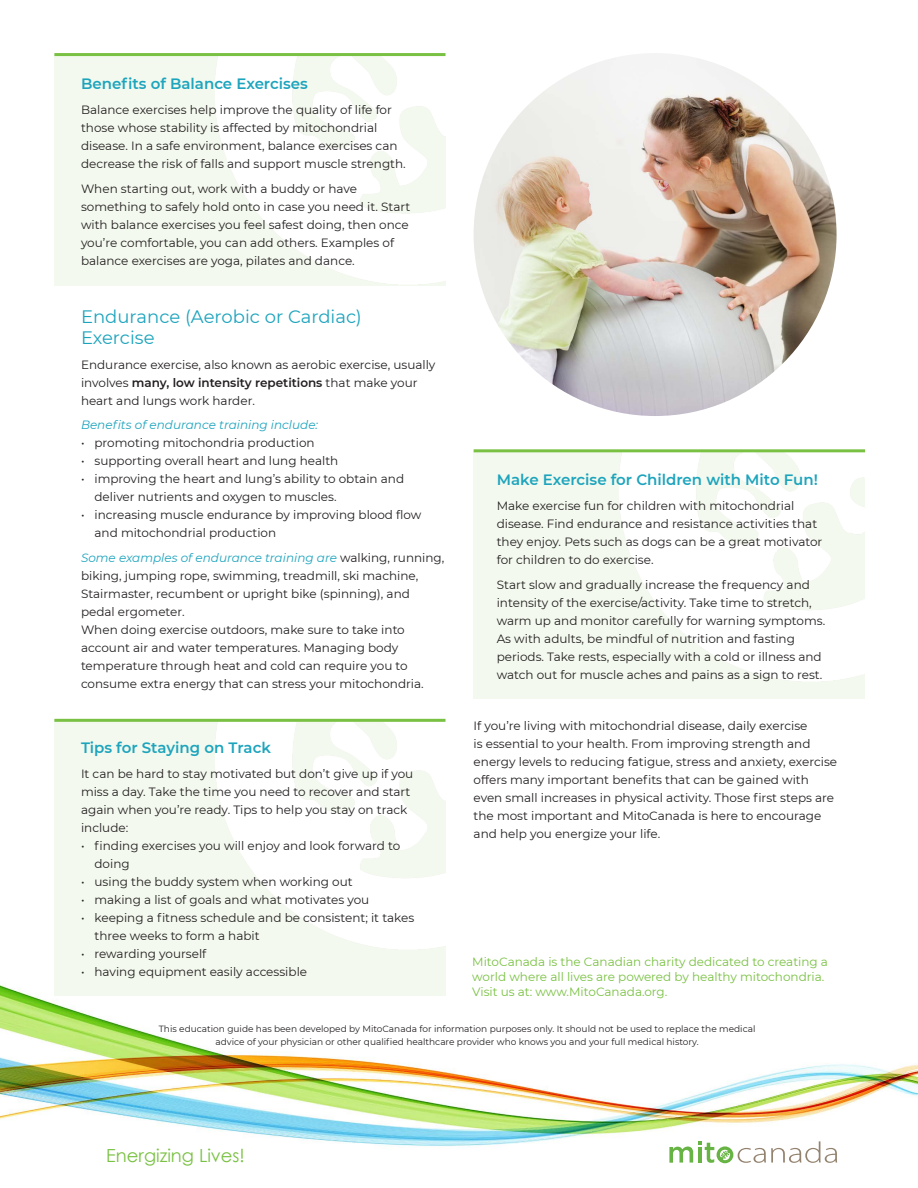
<style>
.page{position:relative;width:918px;height:1188px;background:#fff}
.page>*{position:absolute;margin:0;border:0;box-sizing:border-box;transform-origin:0 0}
.t1{font:18px/21px "Montserrat";color:#1da4bd}
.t2{font:18px "Century Gothic";color:#79c142}
.t3{font:600 15px "Montserrat";color:#1da4bd}
.t4{font:12px/18px "Montserrat";color:#231f20}
.t5{font:12px/15px "Montserrat";color:#79c142}
.t6{font:italic 12px "Montserrat";color:#1da4bd}
.t7{font:9px/13.5px "Montserrat";color:#231f20;text-align:center}
.s1{font-weight:600}
.s2{font-style:italic;color:#1da4bd}
</style>
<div class="page">
<img style="left:0;top:985px;width:918px;height:161px">
<svg style="left:669px;top:1141px;width:168px;height:22px"></svg>
<div style="left:54px;top:56px;width:392px;height:229px;background:#f3f9ee"></div>
<img style="left:215px;top:56px;width:231px;height:228px">
<hr style="left:54px;top:53px;width:392px;height:3px;background:#79c142">
<div style="left:474px;top:452px;width:391px;height:247px;background:#f3f9ee"></div>
<img style="left:618px;top:452px;width:247px;height:229px">
<hr style="left:474px;top:449px;width:391px;height:3px;background:#79c142">
<div style="left:54px;top:720px;width:392px;height:276px;background:#f3f9ee"></div>
<img style="left:215px;top:722px;width:231px;height:227px">
<hr style="left:54px;top:719px;width:392px;height:3px;background:#79c142">
<img style="left:474px;top:53px;width:363px;height:363px;border-radius:181px">
<p class="t3" style="left:81px;top:73px;width:228px">Benefits of Balance Exercises</p>
<p class="t4" style="left:81px;top:100px;width:326px">Balance exercises help improve the quality of life for those whose stability is affected by mitochondrial disease. In a safe environment, balance exercises can decrease the risk of falls and support muscle strength.</p>
<p class="t4" style="left:81px;top:179px;width:331px">When starting out, work with a buddy or have something to safely hold onto in case you need it. Start with balance exercises you feel safest doing, then once you’re comfortable, you can add others. Examples of balance exercises are yoga, pilates and dance.</p>
<p class="t1" style="left:81px;top:305px;width:282px">Endurance (Aerobic or Cardiac)<br>Exercise</p>
<p class="t4" style="left:81px;top:355px;width:356px">Endurance exercise, also known as aerobic exercise, usually involves <span class="s1">many, low intensity repetitions</span> that make your heart and lungs work harder.</p>
<p class="t6" style="left:81px;top:417px;width:239px">Benefits of endurance training include:</p>
<p class="t4" style="left:81px;top:434px;width:235px">• promoting mitochondria production</p>
<p class="t4" style="left:81px;top:452px;width:259px">• supporting overall heart and lung health</p>
<p class="t4" style="left:94px;top:470px;width:311px;text-indent:-14px">• improving the heart and lung’s ability to obtain and deliver nutrients and oxygen to muscles.</p>
<p class="t4" style="left:94px;top:506px;width:328px;text-indent:-14px">• increasing muscle endurance by improving blood flow and mitochondrial production</p>
<p class="t4" style="left:81px;top:548px;width:365px"><span class="s2">Some examples of endurance training are</span> walking, running, biking, jumping rope, swimming, treadmill, ski machine, Stairmaster, recumbent or upright bike (spinning), and pedal ergometer.</p>
<p class="t4" style="left:81px;top:620px;width:344px">When doing exercise outdoors, make sure to take into account air and water temperatures. Managing body temperature through heat and cold can require you to consume extra energy that can stress your mitochondria.</p>
<p class="t3" style="left:497px;top:469px;width:323px">Make Exercise for Children with Mito Fun!</p>
<p class="t4" style="left:497px;top:496px;width:327px">Make exercise fun for children with mitochondrial disease. Find endurance and resistance activities that they enjoy. Pets such as dogs can be a great motivator for children to do exercise.</p>
<p class="t4" style="left:497px;top:575px;width:330px">Start slow and gradually increase the frequency and intensity of the exercise/activity. Take time to stretch, warm up and monitor carefully for warning symptoms.</p>
<p class="t4" style="left:497px;top:629px;width:327px">As with adults, be mindful of nutrition and fasting periods. Take rests, especially with a cold or illness and watch out for muscle aches and pains as a sign to rest.</p>
<p class="t4" style="left:474px;top:717px;width:365px">If you’re living with mitochondrial disease, daily exercise<br>is essential to your health. From improving strength and energy levels to reducing fatigue, stress and anxiety, exercise offers many important benefits that can be gained with even small increases in physical activity. Those first steps are the most important and MitoCanada is here to encourage and help you energize your life.</p>
<p class="t3" style="left:81px;top:737px;width:191px">Tips for Staying on Track</p>
<p class="t4" style="left:81px;top:764px;width:334px">It can be hard to stay motivated but don’t give up if you miss a day. Take the time you need to recover and start again when you’re ready. Tips to help you stay on track include:</p>
<p class="t4" style="left:94px;top:836px;width:307px;text-indent:-14px">• finding exercises you will enjoy and look forward to doing</p>
<p class="t4" style="left:81px;top:872px;width:273px">• using the buddy system when working out</p>
<p class="t4" style="left:81px;top:890px;width:290px">• making a list of goals and what motivates you</p>
<p class="t4" style="left:94px;top:908px;width:321px;text-indent:-14px">• keeping a fitness schedule and be consistent; it takes three weeks to form a habit</p>
<p class="t4" style="left:81px;top:944px;width:127px">• rewarding yourself</p>
<p class="t4" style="left:81px;top:962px;width:228px">• having equipment easily accessible</p>
<p class="t5" style="left:472px;top:953px;width:357px">MitoCanada is the Canadian charity dedicated to creating a world where all lives are powered by healthy mitochondria.<br>Visit us at: www.MitoCanada.org.</p>
<p class="t7" style="left:159px;top:1022px;width:598px">This education guide has been developed by MitoCanada for information purposes only. It should not be used to replace the medical advice of your physician or other qualified healthcare provider who knows you and your full medical history.</p>
<h1 class="t2" style="left:106px;top:1143px;width:140px">Energizing Lives!</h1>
</div>
